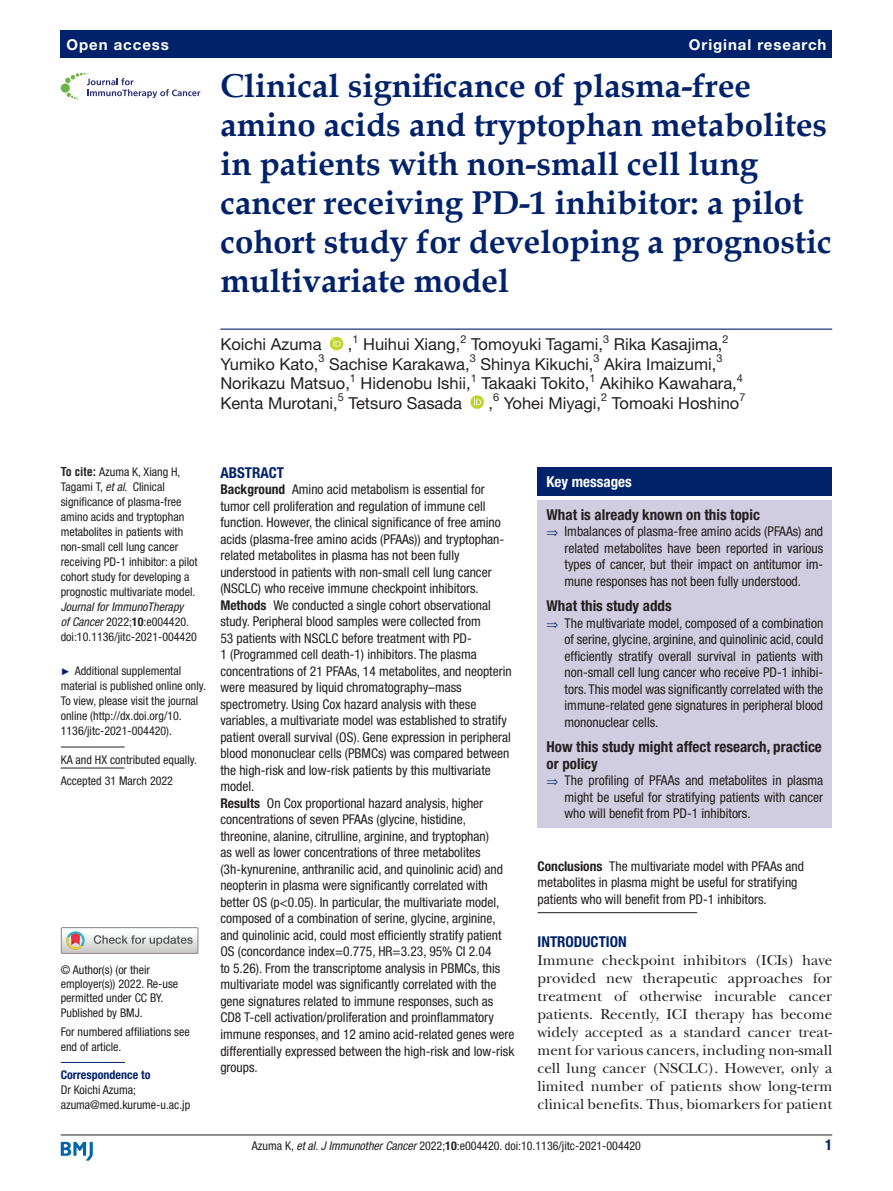
<style>
.page{position:relative;width:893px;height:1191px;background:#fff}
.page>*{position:absolute;margin:0;border:0;box-sizing:border-box;transform-origin:0 0}
.t1{font:700 33px/39px "Book Antiqua";color:#00226b}
.t2{font:16.5px "Helvetica Neue LT Std";color:#231f20}
.t3{font:15px/18px "New Baskerville";color:#231f20;text-align:justify}
.t4{font:700 condensed 15px/16.5px "Helvetica Neue LT Std";color:#231f20}
.t5{font:700 15px "Helvetica Neue LT Std";letter-spacing:.065em;color:#fff}
.t6{font:700 condensed 15px "Helvetica Neue LT Std";color:#00226b}
.t7{font:700 condensed 15px "Helvetica Neue LT Std";color:#fff}
.t8{font:condensed 13.5px/16.5px "Helvetica Neue LT Std";color:#231f20;text-align:justify}
.t9{font:condensed 12px/15px "Helvetica Neue LT Std";color:#231f20}
.t10{font:700 condensed 12px "Helvetica Neue LT Std";color:#00226b}
.t11{font:10.95px "Helvetica Neue LT Std";color:#231f20}
.s1{font-family:"Helvetica LT Std";font-weight:700}
.s2{font-style:italic}
.s3{font-weight:700}
.s4{font-family:"Arial";font-stretch:normal;font-size:9.75px;color:#00226b}
.s5{color:#00226b}
</style>
<div class="page">
<hr style="left:61px;top:1134px;width:771px;height:1px;background:#231f20">
<svg style="left:61px;top:1141px;width:32px;height:19px"></svg>
<div style="left:61px;top:31px;width:771px;height:27px;background:#00226b"></div>
<hr style="left:220px;top:328px;width:612px;height:2px;background:#00226b">
<svg style="left:330px;top:337px;width:13px;height:13px"></svg>
<svg style="left:470px;top:395px;width:14px;height:14px"></svg>
<hr style="left:61px;top:746px;width:64px;height:1px;background:#231f20">
<hr style="left:61px;top:767px;width:64px;height:1px;background:#231f20">
<hr style="left:61px;top:1062px;width:64px;height:1px;background:#00226b">
<div style="left:61px;top:83px;width:9px;height:10px;background:#6ab344;border-radius:50%"></div>
<svg style="left:65px;top:73px;width:135px;height:26px"></svg>
<div style="left:61px;top:927px;width:138px;height:27px;border:1px solid #969090"></div>
<svg style="left:61px;top:927px;width:137px;height:26px"></svg>
<hr style="left:538px;top:912px;width:159px;height:1px;background:#231f20">
<div style="left:538px;top:467px;width:294px;height:29px;background:#00226b"></div>
<div style="left:538px;top:500px;width:294px;height:327px;background:#d0cde0"></div>
<p class="t5" style="left:66px;top:35px;width:104px">Open access</p>
<p class="t5" style="left:689px;top:35px;width:139px">Original research</p>
<h1 class="t1" style="left:220px;top:66px;width:613px">Clinical significance of plasma-free amino acids and tryptophan metabolites in patients with non-small cell lung cancer receiving PD-1 inhibitor: a pilot cohort study for developing a prognostic multivariate model</h1>
<p class="t11" style="left:352px;top:332px;width:8px">1</p>
<p class="t2" style="left:363px;top:335px;width:99px">Huihui Xiang,</p>
<p class="t11" style="left:460px;top:332px;width:8px">2</p>
<p class="t2" style="left:471px;top:335px;width:134px">Tomoyuki Tagami,</p>
<p class="t11" style="left:603px;top:332px;width:8px">3</p>
<p class="t2" style="left:614px;top:335px;width:110px">Rika Kasajima,</p>
<p class="t11" style="left:722px;top:332px;width:8px">2</p>
<p class="t2" style="left:220px;top:335px;width:103px">Koichi Azuma</p>
<p class="t2" style="left:348px;top:335px;width:6px">,</p>
<p class="t2" style="left:220px;top:354px;width:100px">Yumiko Kato,</p>
<p class="t11" style="left:319px;top:352px;width:8px">3</p>
<p class="t2" style="left:329px;top:354px;width:142px">Sachise Karakawa,</p>
<p class="t11" style="left:470px;top:352px;width:8px">3</p>
<p class="t2" style="left:480px;top:354px;width:115px">Shinya Kikuchi,</p>
<p class="t11" style="left:593px;top:352px;width:8px">3</p>
<p class="t2" style="left:604px;top:354px;width:114px">Akira Imaizumi,</p>
<p class="t11" style="left:716px;top:352px;width:8px">3</p>
<p class="t2" style="left:220px;top:374px;width:131px">Norikazu Matsuo,</p>
<p class="t11" style="left:350px;top:371px;width:8px">1</p>
<p class="t2" style="left:361px;top:374px;width:112px">Hidenobu Ishii,</p>
<p class="t11" style="left:471px;top:371px;width:8px">1</p>
<p class="t2" style="left:481px;top:374px;width:110px">Takaaki Tokito,</p>
<p class="t11" style="left:589px;top:371px;width:8px">1</p>
<p class="t2" style="left:600px;top:374px;width:138px">Akihiko Kawahara,</p>
<p class="t11" style="left:737px;top:371px;width:8px">4</p>
<p class="t2" style="left:220px;top:393px;width:119px">Kenta Murotani,</p>
<p class="t11" style="left:338px;top:391px;width:8px">5</p>
<p class="t2" style="left:348px;top:393px;width:115px">Tetsuro Sasada</p>
<p class="t11" style="left:493px;top:391px;width:8px">6</p>
<p class="t2" style="left:504px;top:393px;width:99px">Yohei Miyagi,</p>
<p class="t11" style="left:601px;top:391px;width:8px">2</p>
<p class="t2" style="left:612px;top:393px;width:129px">Tomoaki Hoshino</p>
<p class="t11" style="left:739px;top:391px;width:8px">7</p>
<p class="t2" style="left:488px;top:393px;width:6px">,</p>
<p class="t9" style="left:61px;top:464px;width:138px"><span class="s1">To cite:</span> Azuma K, Xiang H,<br>Tagami T, <span class="s2">et al</span>. Clinical significance of plasma-free amino acids and tryptophan metabolites in patients with non-small cell lung cancer receiving PD-1 inhibitor: a pilot cohort study for developing a prognostic multivariate model.</p>
<p class="t9" style="left:61px;top:599px;width:138px"><span class="s2">Journal for ImmunoTherapy<br>of Cancer</span> 2022;<span class="s3">10</span>:e004420. doi:10.1136/jitc-2021-004420</p>
<p class="t9" style="left:61px;top:663px;width:147px"><span class="s4">►</span> Additional supplemental material is published online only.<br>To view, please visit the journal online (http://dx.doi.org/10.<br>1136/jitc-2021-004420).</p>
<p class="t9" style="left:61px;top:749px;width:138px;line-height:21px">KA and HX contributed equally.<br>Accepted 31 March 2022</p>
<p class="t9" style="left:61px;top:962px;width:119px;line-height:14.4px">© Author(s) (or their employer(s)) 2022. Re-use permitted under CC BY.<br>Published by BMJ.</p>
<p class="t9" style="left:61px;top:1024px;width:130px">For numbered affiliations see end of article.</p>
<p class="t10" style="left:61px;top:1067px;width:91px">Correspondence to</p>
<p class="t9" style="left:61px;top:1082px;width:131px">Dr Koichi Azuma; azuma@med.kurume-u.ac.jp</p>
<p class="t6" style="left:220px;top:463px;width:65px">ABSTRACT</p>
<p class="t8" style="left:220px;top:481px;width:296px;text-align:left"><span class="s3">Background</span> Amino acid metabolism is essential for tumor cell proliferation and regulation of immune cell function. However, the clinical significance of free amino acids (plasma-free amino acids (PFAAs)) and tryptophan&shy;related metabolites in plasma has not been fully understood in patients with non-small cell lung cancer (NSCLC) who receive immune checkpoint inhibitors.<br><span class="s3">Methods</span> We conducted a single cohort observational study. Peripheral blood samples were collected from<br>53 patients with NSCLC before treatment with PD-<br>1 (Programmed cell death-1) inhibitors. The plasma concentrations of 21 PFAAs, 14 metabolites, and neopterin were measured by liquid chromatography–mass spectrometry. Using Cox hazard analysis with these variables, a multivariate model was established to stratify patient overall survival (OS). Gene expression in peripheral blood mononuclear cells (PBMCs) was compared between the high-risk and low-risk patients by this multivariate model.<br><span class="s3">Results</span> On Cox proportional hazard analysis, higher concentrations of seven PFAAs (glycine, histidine, threonine, alanine, citrulline, arginine, and tryptophan)<br>as well as lower concentrations of three metabolites (3h-kynurenine, anthranilic acid, and quinolinic acid) and neopterin in plasma were significantly correlated with better OS (p&lt;0.05). In particular, the multivariate model, composed of a combination of serine, glycine, arginine, and quinolinic acid, could most efficiently stratify patient OS (concordance index=0.775, HR=3.23, 95% CI 2.04<br>to 5.26). From the transcriptome analysis in PBMCs, this multivariate model was significantly correlated with the gene signatures related to immune responses, such as CD8 T-cell activation/proliferation and proinflammatory immune responses, and 12 amino acid-related genes were differentially expressed between the high-risk and low-risk groups.</p>
<p class="t7" style="left:547px;top:472px;width:87px">Key messages</p>
<p class="t4" style="left:547px;top:506px;width:215px">What is already known on this topic</p>
<p class="t8" style="left:565px;top:523px;width:260px;text-indent:-18px"><span class="s5">⇒</span> Imbalances of plasma-free amino acids (PFAAs) and related metabolites have been reported in various types of cancer, but their impact on antitumor im&shy;mune responses has not been fully understood.</p>
<p class="t4" style="left:547px;top:597px;width:127px">What this study adds</p>
<p class="t8" style="left:565px;top:614px;width:260px;text-indent:-18px"><span class="s5">⇒</span> The multivariate model, composed of a combination of serine, glycine, arginine, and quinolinic acid, could efficiently stratify overall survival in patients with non-small cell lung cancer who receive PD-1 inhibi&shy;tors. This model was significantly correlated with the immune-related gene signatures in peripheral blood mononuclear cells.</p>
<p class="t4" style="left:547px;top:738px;width:277px">How this study might affect research, practice or policy</p>
<p class="t8" style="left:565px;top:772px;width:260px;text-indent:-18px"><span class="s5">⇒</span> The profiling of PFAAs and metabolites in plasma might be useful for stratifying patients with cancer who will benefit from PD-1 inhibitors.</p>
<p class="t8" style="left:538px;top:857px;width:268px;text-align:left"><span class="s3">Conclusions</span> The multivariate model with PFAAs and metabolites in plasma might be useful for stratifying patients who will benefit from PD-1 inhibitors.</p>
<p class="t6" style="left:538px;top:933px;width:91px">INTRODUCTION</p>
<p class="t3" style="left:538px;top:951px;width:296px">Immune checkpoint inhibitors (ICIs) have provided new therapeutic approaches for treatment of otherwise incurable cancer patients. Recently, ICI therapy has become widely accepted as a standard cancer treat&shy;ment for various cancers, including non-small cell lung cancer (NSCLC). However, only a limited number of patients show long-term clinical benefits. Thus, biomarkers for patient</p>
<p class="t9" style="left:252px;top:1137px;width:391px">Azuma K, <span class="s2">et al</span>. <span class="s2">J Immunother Cancer</span> 2022;<span class="s3">10</span>:e004420. doi:10.1136/jitc-2021-004420</p>
<p class="t6" style="left:825px;top:1135px;width:9px">1</p>
</div>
